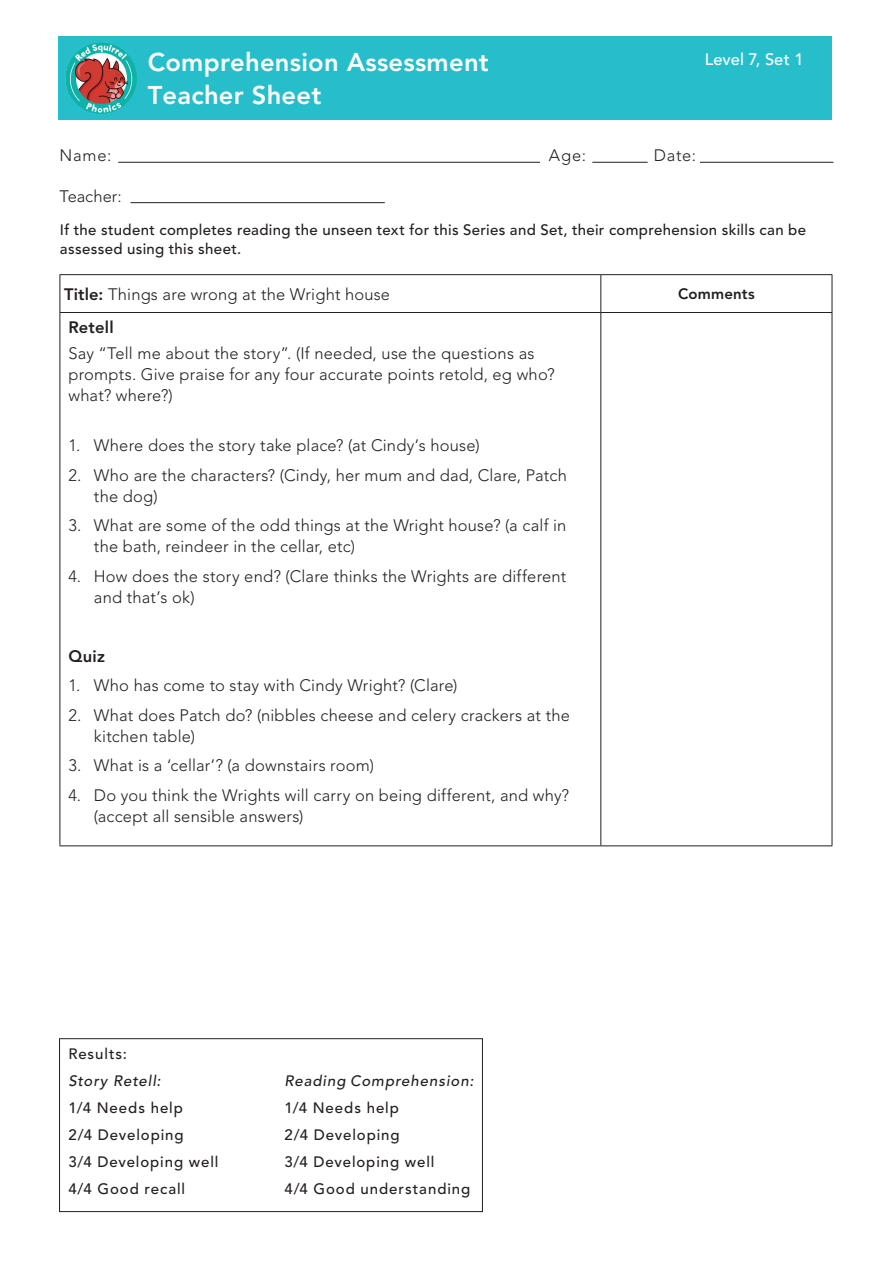
<style>
.page{position:relative;width:893px;height:1263px;background:#fff}
.page>*{position:absolute;margin:0;border:0;box-sizing:border-box;transform-origin:0 0}
.t1{font:800 25.5px "Avenir LT Std";letter-spacing:.01em;color:#fff}
.t2{font:300 16.5px/21px "Avenir LT Std";letter-spacing:.01em;color:#231f20}
.t3{font:500 16.5px "Avenir LT Std";letter-spacing:.01em;color:#fff}
.t4{font:800 16.5px "Avenir LT Std";letter-spacing:.015em;color:#231f20}
.t5{font:500 15px/19.5px "Avenir LT Std";letter-spacing:.035em;color:#231f20}
.t6{font:500 15px "Avenir LT Std";letter-spacing:.06em;color:#231f20}
.t7{font:italic 500 15px "Avenir LT Std";letter-spacing:.06em;color:#231f20}
.t8{font:500 15px "Avenir LT Std";letter-spacing:.065em;color:#231f20}
.t9{font:800 15px "Avenir LT Std";letter-spacing:.015em;color:#231f20}
.s1{font-weight:800}
</style>
<div class="page">
<hr style="left:118px;top:162px;width:422px;height:1px;background:#231f20">
<hr style="left:592px;top:162px;width:56px;height:1px;background:#231f20">
<hr style="left:700px;top:162px;width:133px;height:1px;background:#231f20">
<hr style="left:130px;top:202px;width:255px;height:1px;background:#231f20">
<div style="left:58px;top:36px;width:774px;height:84px;background:#26becb"></div>
<img style="left:65px;top:42px;width:72px;height:72px;border-radius:36px">
<div style="left:59px;top:1038px;width:424px;height:174px;border:1px solid #231f20"></div>
<hr style="left:60px;top:274px;width:541px;height:1px;background:#231f20">
<hr style="left:60px;top:275px;width:1px;height:37px;background:#231f20">
<hr style="left:601px;top:274px;width:231px;height:1px;background:#231f20">
<hr style="left:600px;top:275px;width:1px;height:37px;background:#231f20">
<hr style="left:832px;top:275px;width:1px;height:37px;background:#231f20">
<hr style="left:60px;top:312px;width:541px;height:1px;background:#231f20">
<hr style="left:60px;top:313px;width:1px;height:532px;background:#231f20">
<hr style="left:601px;top:312px;width:231px;height:1px;background:#231f20">
<hr style="left:600px;top:313px;width:1px;height:532px;background:#231f20">
<hr style="left:832px;top:313px;width:1px;height:532px;background:#231f20">
<hr style="left:60px;top:845px;width:541px;height:1px;background:#231f20">
<hr style="left:601px;top:845px;width:231px;height:1px;background:#231f20">
<h1 class="t1" style="left:148px;top:47px;width:343px">Comprehension Assessment</h1>
<p class="t3" style="left:705px;top:49px;width:100px">Level 7, Set 1</p>
<h1 class="t1" style="left:148px;top:80px;width:175px">Teacher Sheet</h1>
<p class="t2" style="left:60px;top:145px;width:53px">Name:</p>
<p class="t2" style="left:549px;top:145px;width:39px">Age:</p>
<p class="t2" style="left:654px;top:145px;width:44px">Date:</p>
<p class="t2" style="left:60px;top:185px;width:64px">Teacher:</p>
<p class="t5" style="left:60px;top:220px;width:748px">If the student completes reading the unseen text for this Series and Set, their comprehension skills can be assessed using this sheet.</p>
<p class="t2" style="left:64px;top:284px;width:327px"><span class="s1">Title:</span> Things are wrong at the Wright house</p>
<p class="t9" style="left:678px;top:285px;width:78px">Comments</p>
<p class="t4" style="left:68px;top:318px;width:47px">Retell</p>
<p class="t2" style="left:68px;top:343px;width:488px">Say “Tell me about the story”. (If needed, use the questions as prompts. Give praise for any four accurate points retold, eg who? what? where?)</p>
<p class="t2" style="left:68px;top:435px;width:413px">1. Where does the story take place? (at Cindy’s house)</p>
<p class="t2" style="left:94px;top:465px;width:474px;text-indent:-26px">2. Who are the characters? (Cindy, her mum and dad, Clare, Patch the dog)</p>
<p class="t2" style="left:94px;top:515px;width:474px;text-indent:-26px">3. What are some of the odd things at the Wright house? (a calf in the bath, reindeer in the cellar, etc)</p>
<p class="t2" style="left:94px;top:566px;width:474px;text-indent:-26px">4. How does the story end? (Clare thinks the Wrights are different and that’s ok)</p>
<p class="t4" style="left:68px;top:646px;width:38px">Quiz</p>
<p class="t2" style="left:68px;top:675px;width:391px">1. Who has come to stay with Cindy Wright? (Clare)</p>
<p class="t2" style="left:94px;top:705px;width:478px;text-indent:-26px">2. What does Patch do? (nibbles cheese and celery crackers at the kitchen table)</p>
<p class="t2" style="left:68px;top:755px;width:307px">3. What is a ‘cellar’? (a downstairs room)</p>
<p class="t2" style="left:94px;top:785px;width:477px;text-indent:-26px">4. Do you think the Wrights will carry on being different, and why? (accept all sensible answers)</p>
<p class="t6" style="left:68px;top:1045px;width:60px">Results:</p>
<p class="t7" style="left:68px;top:1072px;width:94px">Story Retell:</p>
<p class="t7" style="left:284px;top:1072px;width:191px">Reading Comprehension:</p>
<p class="t8" style="left:68px;top:1099px;width:116px">1/4 Needs help</p>
<p class="t8" style="left:284px;top:1099px;width:116px">1/4 Needs help</p>
<p class="t6" style="left:68px;top:1126px;width:117px">2/4 Developing</p>
<p class="t6" style="left:284px;top:1126px;width:117px">2/4 Developing</p>
<p class="t6" style="left:68px;top:1153px;width:152px">3/4 Developing well</p>
<p class="t6" style="left:284px;top:1153px;width:152px">3/4 Developing well</p>
<p class="t6" style="left:68px;top:1180px;width:118px">4/4 Good recall</p>
<p class="t6" style="left:284px;top:1180px;width:187px">4/4 Good understanding</p>
</div>
